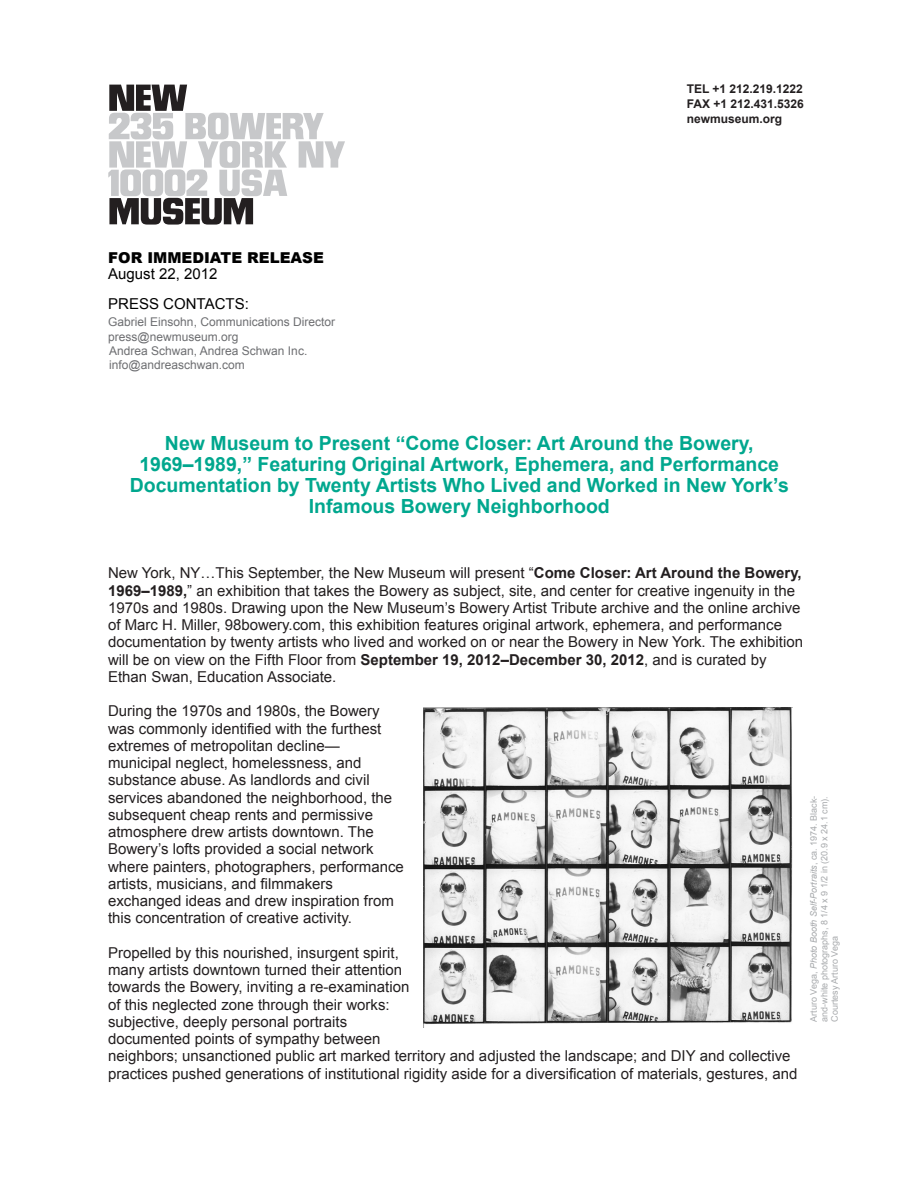
<style>
.page{position:relative;width:918px;height:1188px;background:#fff}
.page>*{position:absolute;margin:0;border:0;box-sizing:border-box;transform-origin:0 0}
.t1{font:700 19.5px/21px "Arial";color:#00a78e;text-align:center}
.t2{font:15px/17.2px "Arial";color:#231f20}
.t3{font:15px "Arial";color:#000}
.t4{font:900 15px "Arial";color:#000}
.t5{font:12px "Arial";color:#6d6e71}
.t6{font:700 12px/15px "Arial";color:#231f20}
.t7{font:9px/10.5px "Arial";color:#a8aaad;text-align:justify}
.s1{font-weight:700}
.s2{font-style:italic}
</style>
<div class="page">
<svg style="left:108px;top:85px;width:237px;height:140px"></svg>
<img style="left:423px;top:707px;width:370px;height:320px">
<p class="t4" style="left:108px;top:246px;width:217px">FOR IMMEDIATE RELEASE</p>
<p class="t3" style="left:108px;top:264px;width:111px">August 22, 2012</p>
<p class="t3" style="left:108px;top:294px;width:142px">PRESS CONTACTS:</p>
<p class="t5" style="left:108px;top:314px;width:228px">Gabriel Einsohn, Communications Director</p>
<p class="t5" style="left:108px;top:329px;width:132px">press@newmuseum.org</p>
<p class="t5" style="left:109px;top:343px;width:200px">Andrea Schwan, Andrea Schwan Inc.</p>
<p class="t5" style="left:109px;top:357px;width:137px">info@andreaschwan.com</p>
<p class="t6" style="left:687px;top:82px;width:118px">TEL +1 212.219.1222</p>
<p class="t6" style="left:687px;top:97px;width:119px">FAX +1 212.431.5326 newmuseum.org</p>
<p class="t1" style="left:130px;top:433px;width:661px">New Museum to Present “Come Closer: Art Around the Bowery, 1969–1989,” Featuring Original Artwork, Ephemera, and Performance Documentation by Twenty Artists Who Lived and Worked in New York’s Infamous Bowery Neighborhood</p>
<p class="t2" style="left:108px;top:565px;width:697px">New York, NY…This September, the New Museum will present “<span class="s1">Come Closer: Art Around the Bowery, 1969–1989,</span>” an exhibition that takes the Bowery as subject, site, and center for creative ingenuity in the 1970s and 1980s. Drawing upon the New Museum’s Bowery Artist Tribute archive and the online archive of Marc H. Miller, 98bowery.com, this exhibition features original artwork, ephemera, and performance documentation by twenty artists who lived and worked on or near the Bowery in New York. The exhibition will be on view on the Fifth Floor from <span class="s1">September 19, 2012–December 30, 2012</span>, and is curated by Ethan Swan, Education Associate.</p>
<p class="t2" style="left:108px;top:703px;width:297px">During the 1970s and 1980s, the Bowery was commonly identified with the furthest extremes of metropolitan decline— municipal neglect, homelessness, and substance abuse. As landlords and civil services abandoned the neighborhood, the subsequent cheap rents and permissive atmosphere drew artists downtown. The Bowery’s lofts provided a social network where painters, photographers, performance artists, musicians, and filmmakers exchanged ideas and drew inspiration from this concentration of creative activity.</p>
<p class="t2" style="left:108px;top:944px;width:691px">Propelled by this nourished, insurgent spirit,<br>many artists downtown turned their attention<br>towards the Bowery, inviting a re-examination<br>of this neglected zone through their works:<br>subjective, deeply personal portraits<br>documented points of sympathy between<br>neighbors; unsanctioned public art marked territory and adjusted the landscape; and DIY and collective practices pushed generations of institutional rigidity aside for a diversification of materials, gestures, and</p>
<p class="t7" style="left:809px;top:1022px;width:228px;rotate:-90deg">Arturo Vega, <span class="s2">Photo Booth Self-Portraits</span>, ca. 1974. Black&shy;and-white photographs, 8 1/4 x 9 1/2 in (20.9 x 24.1 cm).<br>Courtesy Arturo Vega</p>
</div>
